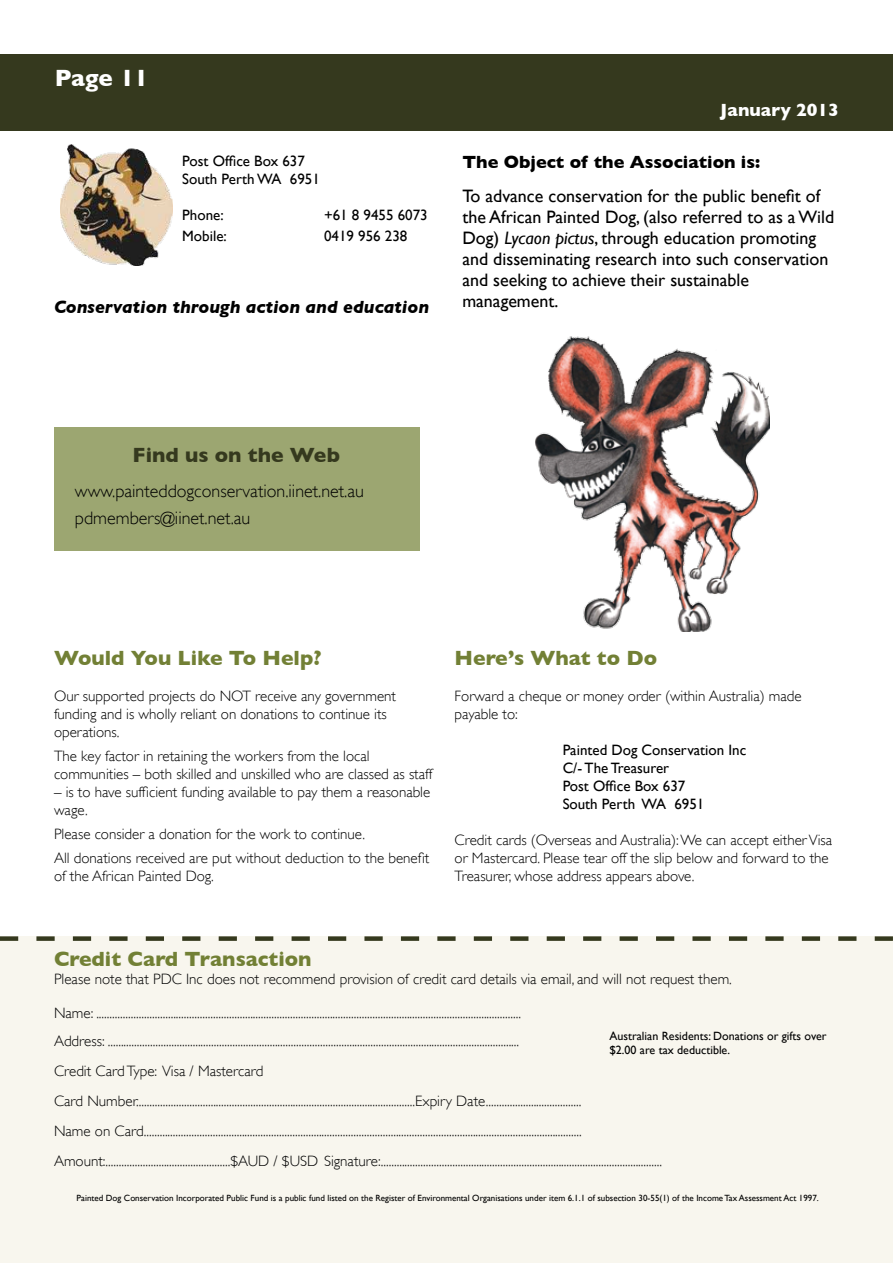
<style>
.page{position:relative;width:893px;height:1263px;background:#fff}
.page>*{position:absolute;margin:0;border:0;box-sizing:border-box;transform-origin:0 0}
.t1{font:700 24px "Gill Sans";color:#fff}
.t2{font:700 21px "Gill Sans";color:#728035}
.t3{font:700 21px "Gill Sans";color:#35391e}
.t4{font:18px/21px "Gill Sans";color:#000}
.t5{font:300 18px/27px "Gill Sans";color:#000}
.t6{font:italic 700 18px "Gill Sans";color:#000}
.t7{font:700 18px "Gill Sans";color:#000}
.t8{font:700 18px "Gill Sans";color:#fff}
.t9{font:300 15px/18px "Gill Sans";color:#000}
.t10{font:15px/18px "Gill Sans";color:#000}
.t11{font:12px/14.4px "Gill Sans";color:#000}
.t12{font:9px "Gill Sans";color:#000}
.s1{font-style:italic}
</style>
<div class="page">
<div style="left:0;top:54px;width:893px;height:77px;background:#35391e"></div>
<div style="left:0;top:937px;width:893px;height:326px;background:#f8f6ee"></div>
<svg style="left:0;top:936px;width:893px;height:5px"></svg>
<img style="left:61px;top:145px;width:111px;height:120px">
<div style="left:54px;top:428px;width:365px;height:123px;background:#9ca671"></div>
<img style="left:535px;top:336px;width:234px;height:296px">
<h1 class="t1" style="left:55px;top:64px;width:95px">Page 11</h1>
<p class="t10" style="left:182px;top:151px;width:139px">Post Office Box 637<br>South Perth WA 6951</p>
<p class="t10" style="left:182px;top:205px;width:43px">Phone:</p>
<p class="t10" style="left:324px;top:205px;width:105px">+61 8 9455 6073</p>
<p class="t10" style="left:182px;top:227px;width:46px">Mobile:</p>
<p class="t10" style="left:324px;top:227px;width:85px">0419 956 238</p>
<p class="t6" style="left:54px;top:296px;width:377px">Conservation through action and education</p>
<p class="t8" style="left:720px;top:100px;width:120px">January 2013</p>
<p class="t7" style="left:462px;top:151px;width:299px">The Object of the Association is:</p>
<p class="t4" style="left:462px;top:185px;width:373px">To advance conservation for the public benefit of the African Painted Dog, (also referred to as a Wild Dog) <span class="s1">Lycaon pictus</span>, through education promoting and disseminating research into such conservation and seeking to achieve their sustainable management.</p>
<h2 class="t3" style="left:133px;top:442px;width:209px">Find us on the Web</h2>
<p class="t5" style="left:75px;top:477px;width:291px">www.painteddogconservation.iinet.net.au pdmembers@iinet.net.au</p>
<h2 class="t2" style="left:54px;top:646px;width:269px">Would You Like To Help?</h2>
<p class="t9" style="left:54px;top:687px;width:344px">Our supported projects do NOT receive any government funding and is wholly reliant on donations to continue its operations.</p>
<p class="t9" style="left:54px;top:747px;width:380px">The key factor in retaining the workers from the local communities – both skilled and unskilled who are classed as staff</p>
<p class="t9" style="left:54px;top:783px;width:378px">– is to have sufficient funding available to pay them a reasonable wage.</p>
<p class="t9" style="left:54px;top:822px;width:377px;line-height:24px">Please consider a donation for the work to continue.<br>All donations received are put without deduction to the benefit</p>
<p class="t9" style="left:54px;top:867px;width:161px">of the African Painted Dog.</p>
<h2 class="t2" style="left:455px;top:646px;width:204px">Here’s What to Do</h2>
<p class="t9" style="left:455px;top:687px;width:349px">Forward a cheque or money order (within Australia) made payable to:</p>
<p class="t10" style="left:563px;top:741px;width:185px">Painted Dog Conservation Inc<br>C/- The Treasurer<br>Post Office Box 637<br>South Perth WA 6951</p>
<p class="t9" style="left:455px;top:831px;width:379px">Credit cards (Overseas and Australia): We can accept either Visa or Mastercard. Please tear off the slip below and forward to the<br>Treasurer, whose address appears above.</p>
<h2 class="t2" style="left:54px;top:946px;width:259px">Credit Card Transaction</h2>
<p class="t9" style="left:54px;top:969px;width:679px">Please note that PDC Inc does not recommend provision of credit card details via email, and will not request them.</p>
<p class="t9" style="left:54px;top:998px;width:469px;line-height:28.5px">Name: ................................................................................................................................................................<br>Address: ...........................................................................................................................................................</p>
<p class="t9" style="left:54px;top:1055px;width:610px;line-height:30px">Credit Card Type: Visa / Mastercard<br>Card Number.........................................................................................................Expiry Date....................................<br>Name on Card.....................................................................................................................................................................<br>Amount:...............................................$AUD / $USD Signature:..........................................................................................................</p>
<p class="t11" style="left:609px;top:1028px;width:219px">Australian Residents: Donations or gifts over $2.00 are tax deductible.</p>
<p class="t12" style="left:77px;top:1193px;width:744px">Painted Dog Conservation Incorporated Public Fund is a public fund listed on the Register of Environmental Organisations under item 6.1.1 of subsection 30-55(1) of the Income Tax Assessment Act 1997.</p>
</div>
